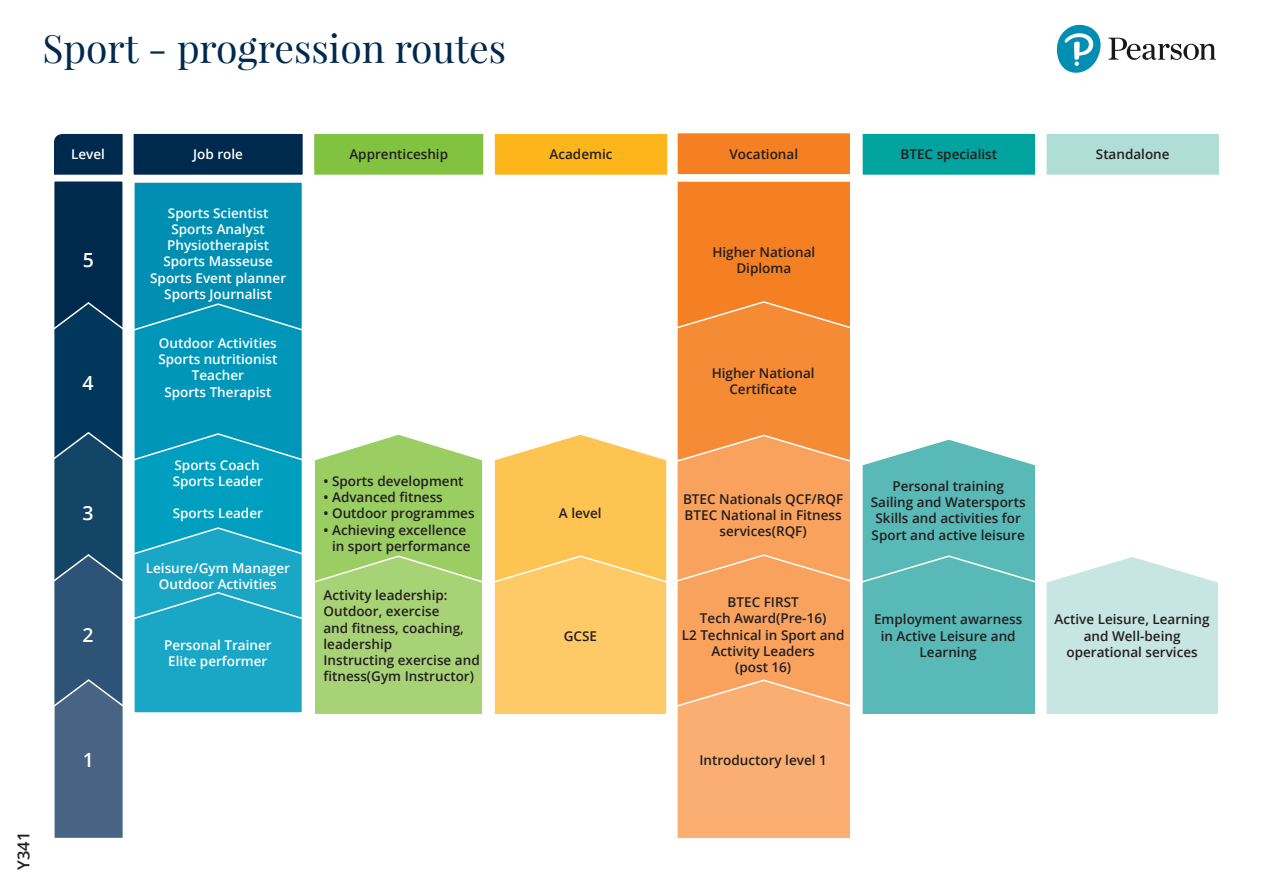
<style>
.page{position:relative;width:1263px;height:893px;background:#fff}
.page>*{position:absolute;margin:0;border:0;box-sizing:border-box;transform-origin:0 0}
.t1{font:39px "Playfair Display";color:#00294e}
.Career_head{font:600 19.5px "Open Sans";color:#fff}
.t2{font:600 16.5px "Open Sans";color:#231f20}
.box_text_blk{font:600 13.5px/16.2px "Open Sans";color:#231f20;text-align:center}
.job_roles{font:600 13.5px "Open Sans";color:#fff}
.job_roles-2{font:600 13.5px/16.2px "Open Sans";color:#231f20}
.Career_head-2{font:600 13.5px "Open Sans";color:#fff}
</style>
<div class="page">
<svg style="left:1056px;top:24px;width:160px;height:49px"></svg>
<div style="left:1046px;top:134px;width:173px;height:41px;background:#b0ded6"></div>
<svg style="left:1046px;top:557px;width:172px;height:157px;background:#cbe8e3"></svg>
<div style="left:494px;top:134px;width:174px;height:41px;background:#fcb61c"></div>
<svg style="left:494px;top:434px;width:173px;height:280px;background:#feca67"></svg>
<div style="left:314px;top:134px;width:170px;height:41px;background:#81c340"></div>
<svg style="left:315px;top:434px;width:167px;height:280px;background:#a6d274"></svg>
<div style="left:862px;top:134px;width:173px;height:41px;background:#00a39d"></div>
<div style="left:862px;top:439px;width:173px;height:275px;background:#59b9b6"></div>
<svg style="left:54px;top:134px;width:69px;height:704px;background:#224b6d"></svg>
<svg style="left:677px;top:133px;width:173px;height:705px;background:#f79a4f"></svg>
<svg style="left:133px;top:134px;width:170px;height:579px;background:#1197b7"></svg>
<p class="t1" style="left:43px;top:24px;width:465px">Sport - progression routes</p>
<p class="t2" style="left:12px;top:870px;width:40px;rotate:-90deg">Y341</p>
<p class="Career_head-2" style="left:71px;top:145px;width:35px">Level</p>
<p class="Career_head" style="left:83px;top:247px;width:13px">5</p>
<p class="Career_head" style="left:83px;top:369px;width:13px">4</p>
<p class="Career_head" style="left:83px;top:499px;width:13px">3</p>
<p class="Career_head" style="left:83px;top:621px;width:13px">2</p>
<p class="job_roles" style="left:193px;top:145px;width:51px">Job role</p>
<p class="job_roles" style="left:168px;top:204px;width:102px">Sports Scientist</p>
<p class="job_roles" style="left:171px;top:220px;width:95px">Sports Analyst</p>
<p class="job_roles" style="left:167px;top:236px;width:104px">Physiotherapist</p>
<p class="job_roles" style="left:163px;top:252px;width:111px">Sports Masseuse</p>
<p class="job_roles" style="left:150px;top:268px;width:137px">Sports Event planner</p>
<p class="job_roles" style="left:164px;top:285px;width:109px">Sports Journalist</p>
<p class="job_roles" style="left:159px;top:334px;width:119px">Outdoor Activities</p>
<p class="job_roles" style="left:158px;top:350px;width:120px">Sports nutritionist</p>
<p class="job_roles" style="left:192px;top:366px;width:54px">Teacher</p>
<p class="job_roles" style="left:164px;top:382px;width:108px">Sports Therapist</p>
<p class="job_roles" style="left:175px;top:456px;width:87px">Sports Coach</p>
<p class="job_roles" style="left:173px;top:472px;width:92px">Sports Leader</p>
<p class="job_roles" style="left:173px;top:504px;width:92px">Sports Leader</p>
<p class="job_roles" style="left:146px;top:558px;width:146px">Leisure/Gym Manager</p>
<p class="job_roles" style="left:159px;top:575px;width:119px">Outdoor Activities</p>
<p class="job_roles" style="left:164px;top:636px;width:109px">Personal Trainer</p>
<p class="job_roles" style="left:168px;top:652px;width:101px">Elite performer</p>
<p class="box_text_blk" style="left:349px;top:146px;width:100px">Apprenticeship</p>
<p class="job_roles-2" style="left:323px;top:473px;width:142px">• Sports development</p>
<p class="job_roles-2" style="left:323px;top:489px;width:121px">• Advanced fitness</p>
<p class="job_roles-2" style="left:323px;top:505px;width:153px">• Outdoor programmes</p>
<p class="job_roles-2" style="left:332px;top:521px;width:140px;text-indent:-9px">• Achieving excellence in sport performance</p>
<p class="job_roles-2" style="left:323px;top:587px;width:142px">Activity leadership:<br>Outdoor, exercise and fitness, coaching, leadership</p>
<p class="job_roles-2" style="left:323px;top:652px;width:158px">Instructing exercise and fitness(Gym Instructor)</p>
<p class="box_text_blk" style="left:549px;top:146px;width:64px">Academic</p>
<p class="box_text_blk" style="left:559px;top:505px;width:44px">A level</p>
<p class="box_text_blk" style="left:564px;top:627px;width:35px">GCSE</p>
<p class="box_text_blk" style="left:729px;top:146px;width:70px">Vocational</p>
<p class="box_text_blk" style="left:712px;top:244px;width:104px">Higher National<br>Diploma</p>
<p class="box_text_blk" style="left:712px;top:365px;width:104px">Higher National<br>Certificate</p>
<p class="box_text_blk" style="left:683px;top:490px;width:162px">BTEC Nationals QCF/RQF</p>
<p class="box_text_blk" style="left:684px;top:507px;width:159px">BTEC National in Fitness services(RQF)</p>
<p class="box_text_blk" style="left:727px;top:594px;width:73px">BTEC FIRST</p>
<p class="box_text_blk" style="left:682px;top:610px;width:164px">Tech Award(Pre-16)<br>L2 Technical in Sport and<br>Activity Leaders<br>(post 16)</p>
<p class="Career_head" style="left:83px;top:746px;width:13px">1</p>
<p class="box_text_blk" style="left:699px;top:751px;width:129px">Introductory level 1</p>
<p class="box_text_blk" style="left:900px;top:146px;width:98px">BTEC specialist</p>
<p class="box_text_blk" style="left:892px;top:478px;width:113px">Personal training</p>
<p class="box_text_blk" style="left:871px;top:494px;width:156px">Sailing and Watersports</p>
<p class="box_text_blk" style="left:871px;top:510px;width:155px;text-align:left">Skills and activities for<br>Sport and active leisure</p>
<p class="box_text_blk" style="left:874px;top:611px;width:150px">Employment awarness in Active Leisure and<br>Learning</p>
<p class="box_text_blk" style="left:1096px;top:146px;width:75px">Standalone</p>
<p class="box_text_blk" style="left:1054px;top:611px;width:157px">Active Leisure, Learning and Well-being operational services</p>
</div>
